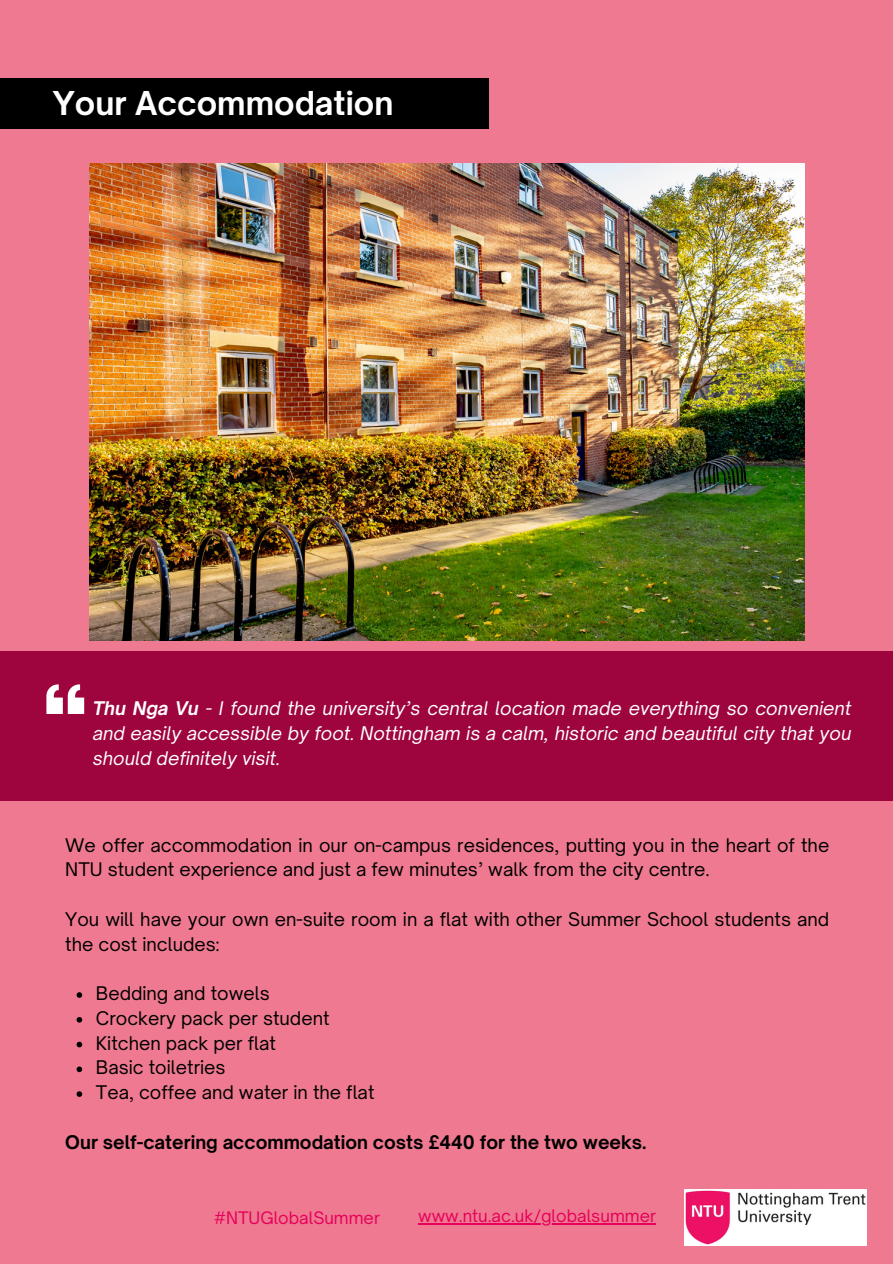
<style>
.page{position:relative;width:893px;height:1264px;background:#fff}
.page>*{position:absolute;margin:0;border:0;box-sizing:border-box;transform-origin:0 0}
.t1{font:700 31.5px "Open Sauce One";color:#fff}
.t2{font:18px/24.8px "Open Sauce One";color:#000}
.t3{font:italic 18px/24.8px "Open Sauce One";color:#fff;text-align:justify}
.t4{font:700 18px "Open Sauce One";color:#000}
.t5{font:16.5px "Open Sauce One";color:#e6005b}
.s1{font-weight:700}
</style>
<div class="page">
<div style="left:0;top:0;width:892px;height:1263px;background:#ef7990"></div>
<div style="left:0;top:78px;width:488px;height:51px;background:#000"></div>
<img style="left:89px;top:164px;width:715px;height:476px">
<div style="left:0;top:651px;width:892px;height:150px;background:#9e043d"></div>
<svg style="left:77px;top:992px;width:5px;height:5px"></svg>
<svg style="left:77px;top:1017px;width:5px;height:5px"></svg>
<svg style="left:77px;top:1041px;width:5px;height:6px"></svg>
<svg style="left:77px;top:1066px;width:5px;height:6px"></svg>
<svg style="left:77px;top:1091px;width:5px;height:5px"></svg>
<svg style="left:46px;top:684px;width:38px;height:29px"></svg>
<img style="left:684px;top:1189px;width:182px;height:56px">
<hr style="left:418px;top:1223px;width:238px;height:1px;background:#e6005b">
<h1 class="t1" style="left:53px;top:84px;width:342px">Your Accommodation</h1>
<p class="t3" style="left:93px;top:695px;width:760px"><span class="s1">Thu Nga Vu</span> - I found the university’s central location made everything so convenient and easily accessible by foot. Nottingham is a calm, historic and beautiful city that you should definitely visit.</p>
<p class="t2" style="left:65px;top:832px;width:765px">We offer accommodation in our on-campus residences, putting you in the heart of the<br>NTU student experience and just a few minutes’ walk from the city centre.</p>
<p class="t2" style="left:65px;top:906px;width:765px">You will have your own en-suite room in a flat with other Summer School students and the cost includes:</p>
<p class="t2" style="left:96px;top:980px;width:280px">Bedding and towels<br>Crockery pack per student<br>Kitchen pack per flat<br>Basic toiletries<br>Tea, coffee and water in the flat</p>
<p class="t4" style="left:65px;top:1130px;width:582px">Our self-catering accommodation costs £440 for the two weeks.</p>
<p class="t5" style="left:214px;top:1206px;width:168px">#NTUGlobalSummer</p>
<p class="t5" style="left:418px;top:1205px;width:239px">www.ntu.ac.uk/globalsummer</p>
</div>
